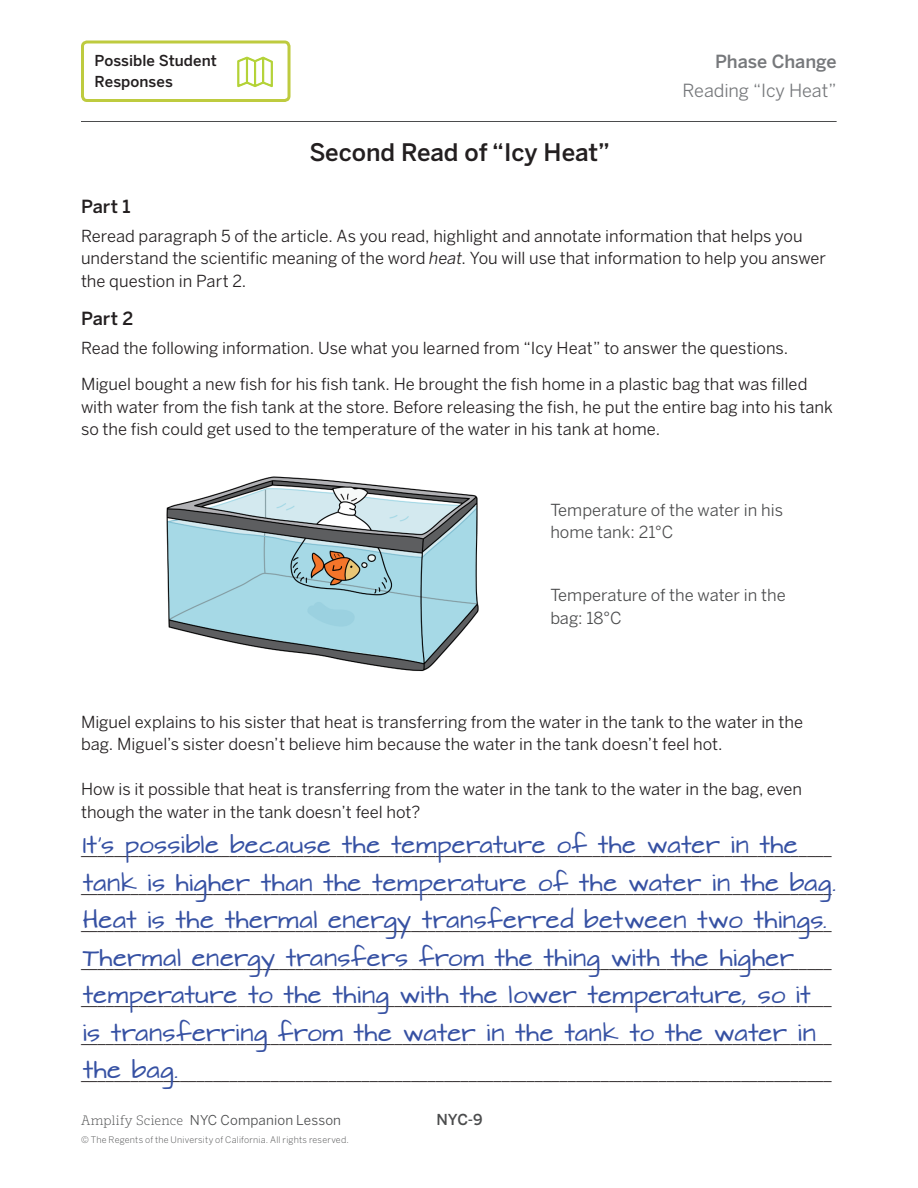
<style>
.page{position:relative;width:918px;height:1188px;background:#fff}
.page>*{position:absolute;margin:0;border:0;box-sizing:border-box;transform-origin:0 0}
.Student_Sheet_-_Head{font:500 24px "Benton Sans";letter-spacing:-.005em;color:#231f20}
.Heading_3{font:21px/37.5px "Architects Daughter";letter-spacing:.015em;color:#3651a3}
.t1{font:18px "Benton Sans";letter-spacing:-.005em;color:#76787b}
.t2{font:500 18px "Benton Sans";letter-spacing:-.005em;color:#76787b}
.Student_Sheet_-_Body{font:500 18px "Benton Sans";letter-spacing:-.005em;color:#231f20}
.Student_Sheet_-_Body-2{font:16.5px/22.5px "Benton Sans";color:#231f20}
.t3{font:16.5px/22.5px "Benton Sans";color:#4b4c4d}
.t4{font:500 15px/21px "Benton Sans";letter-spacing:.005em;color:#231f20}
.t5{font:500 15px "Benton Sans";color:#4b4c4d}
.t6{font:13.5px "Benton Sans";letter-spacing:.01em;color:#4b4c4d}
.t7{font:300 9px "Benton Sans";letter-spacing:.025em;color:#4b4c4d}
.s1{font-style:italic}
.s2{font-family:"Amplify";font-weight:300}
</style>
<div class="page">
<hr style="left:81px;top:121px;width:756px;height:1px;background:#4b4c4d">
<div style="left:81px;top:40px;width:210px;height:62px;border:3px solid #becb3f;border-radius:4px"></div>
<svg style="left:237px;top:56px;width:36px;height:31px"></svg>
<img style="left:166px;top:476px;width:313px;height:196px">
<p class="t4" style="left:95px;top:51px;width:124px">Possible Student<br>Responses</p>
<p class="Student_Sheet_-_Head" style="left:309px;top:137px;width:302px">Second Read of “Icy Heat”</p>
<p class="t2" style="left:715px;top:51px;width:123px">Phase Change</p>
<p class="t1" style="left:683px;top:80px;width:156px">Reading “Icy Heat”</p>
<p class="Student_Sheet_-_Body" style="left:81px;top:195px;width:51px">Part 1</p>
<p class="Student_Sheet_-_Body-2" style="left:81px;top:225px;width:747px">Reread paragraph 5 of the article. As you read, highlight and annotate information that helps you understand the scientific meaning of the word <span class="s1">heat</span>. You will use that information to help you answer the question in Part 2.</p>
<p class="Student_Sheet_-_Body" style="left:81px;top:308px;width:54px">Part 2</p>
<p class="Student_Sheet_-_Body-2" style="left:81px;top:337px;width:709px">Read the following information. Use what you learned from “Icy Heat” to answer the questions.</p>
<p class="Student_Sheet_-_Body-2" style="left:81px;top:373px;width:753px">Miguel bought a new fish for his fish tank. He brought the fish home in a plastic bag that was filled with water from the fish tank at the store. Before releasing the fish, he put the entire bag into his tank so the fish could get used to the temperature of the water in his tank at home.</p>
<p class="t3" style="left:550px;top:498px;width:234px">Temperature of the water in his home tank: 21°C</p>
<p class="t3" style="left:550px;top:584px;width:237px">Temperature of the water in the bag: 18°C</p>
<p class="Student_Sheet_-_Body-2" style="left:81px;top:711px;width:724px">Miguel explains to his sister that heat is transferring from the water in the tank to the water in the bag. Miguel’s sister doesn’t believe him because the water in the tank doesn’t feel hot.</p>
<p class="Student_Sheet_-_Body-2" style="left:81px;top:778px;width:722px">How is it possible that heat is transferring from the water in the tank to the water in the bag, even though the water in the tank doesn’t feel hot?</p>
<p class="Student_Sheet_-_Body-2" style="left:81px;top:838px;width:752px">___________________________________________________________________________________________</p>
<p class="Student_Sheet_-_Body-2" style="left:81px;top:876px;width:752px">___________________________________________________________________________________________</p>
<p class="Student_Sheet_-_Body-2" style="left:81px;top:913px;width:752px">___________________________________________________________________________________________</p>
<p class="Student_Sheet_-_Body-2" style="left:81px;top:951px;width:752px">___________________________________________________________________________________________</p>
<p class="Student_Sheet_-_Body-2" style="left:81px;top:988px;width:752px">___________________________________________________________________________________________</p>
<p class="Student_Sheet_-_Body-2" style="left:81px;top:1026px;width:752px">___________________________________________________________________________________________</p>
<p class="Student_Sheet_-_Body-2" style="left:81px;top:1063px;width:752px">___________________________________________________________________________________________</p>
<p class="Heading_3" style="left:83px;top:827px;width:755px">It’s possible because the temperature of the water in the tank is higher than the temperature of the water in the bag.<br>Heat is the thermal energy transferred between two things.<br>Thermal energy transfers from the thing with the higher temperature to the thing with the lower temperature, so it<br>is transferring from the water in the tank to the water in the bag.</p>
<p class="t6" style="left:81px;top:1112px;width:262px"><span class="s2">Amplify Science</span> NYC Companion Lesson</p>
<p class="t5" style="left:436px;top:1110px;width:48px">NYC-9</p>
<p class="t7" style="left:81px;top:1135px;width:269px">© The Regents of the University of California. All rights reserved.</p>
</div>
